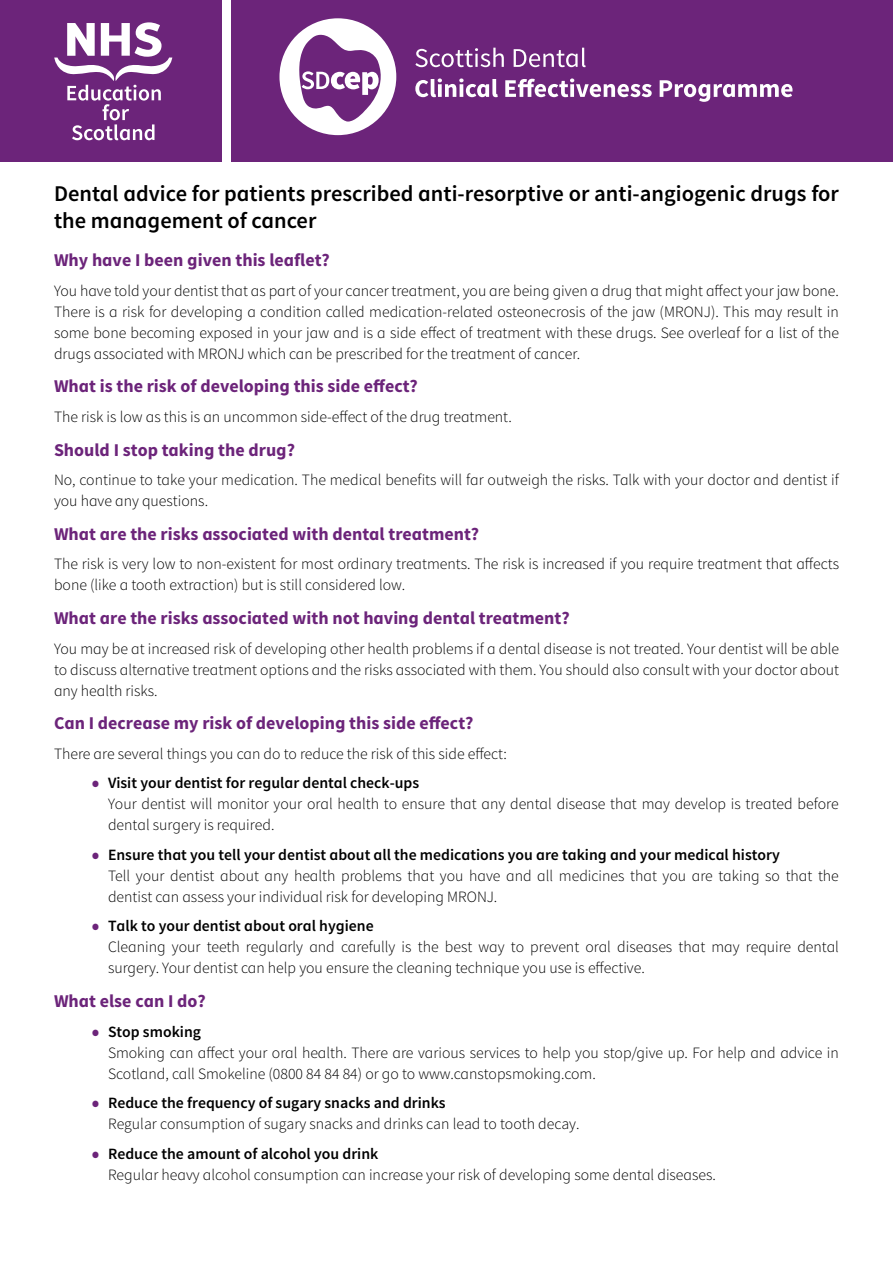
<style>
.page{position:relative;width:893px;height:1263px;background:#fff}
.page>*{position:absolute;margin:0;border:0;box-sizing:border-box;transform-origin:0 0}
.t1{font:600 22.5px/27px "Source Sans Pro";color:#000}
.t2{font:700 18px "Source Sans Pro";color:#6c247a}
.t3{font:300 15.75px/21px "Source Sans Pro";color:#000}
.s1{font-weight:400;font-size:27px;color:#6c247a}
.s2{font-weight:600}
</style>
<div class="page">
<div style="left:0;top:0;width:221px;height:162px;background:#6c247a"></div>
<div style="left:232px;top:0;width:661px;height:162px;background:#6c247a"></div>
<svg style="left:54px;top:22px;width:118px;height:118px"></svg>
<svg style="left:279px;top:18px;width:117px;height:117px"></svg>
<svg style="left:415px;top:78px;width:377px;height:24px"></svg>
<svg style="left:415px;top:48px;width:171px;height:19px"></svg>
<h1 class="t1" style="left:54px;top:181px;width:786px">Dental advice for patients prescribed anti-resorptive or anti-angiogenic drugs for the management of cancer</h1>
<p class="t2" style="left:54px;top:248px;width:277px">Why have I been given this leaflet?</p>
<p class="t3" style="left:54px;top:280px;width:787px;text-align:justify">You have told your dentist that as part of your cancer treatment, you are being given a drug that might affect your jaw bone.<br>There is a risk for developing a condition called medication-related osteonecrosis of the jaw (MRONJ). This may result in some bone becoming exposed in your jaw and is a side effect of treatment with these drugs. See overleaf for a list of the drugs associated with MRONJ which can be prescribed for the treatment of cancer.</p>
<p class="t2" style="left:54px;top:375px;width:365px">What is the risk of developing this side effect?</p>
<p class="t3" style="left:54px;top:406px;width:459px">The risk is low as this is an uncommon side-effect of the drug treatment.</p>
<p class="t2" style="left:54px;top:438px;width:243px">Should I stop taking the drug?</p>
<p class="t3" style="left:54px;top:469px;width:786px">No, continue to take your medication. The medical benefits will far outweigh the risks. Talk with your doctor and dentist if you have any questions.</p>
<p class="t2" style="left:54px;top:522px;width:427px">What are the risks associated with dental treatment?</p>
<p class="t3" style="left:54px;top:554px;width:787px">The risk is very low to non-existent for most ordinary treatments. The risk is increased if you require treatment that affects bone (like a tooth extraction) but is still considered low.</p>
<p class="t2" style="left:54px;top:607px;width:517px">What are the risks associated with not having dental treatment?</p>
<p class="t3" style="left:54px;top:638px;width:786px;text-align:justify">You may be at increased risk of developing other health problems if a dental disease is not treated. Your dentist will be able to discuss alternative treatment options and the risks associated with them. You should also consult with your doctor about any health risks.</p>
<p class="t2" style="left:54px;top:712px;width:421px">Can I decrease my risk of developing this side effect?</p>
<p class="t3" style="left:54px;top:743px;width:454px">There are several things you can do to reduce the risk of this side effect:</p>
<p class="t3" style="left:108px;top:773px;width:732px;text-indent:-17px"><span class="s1">•</span> <span class="s2">Visit your dentist for regular dental check-ups<br></span>Your dentist will monitor your oral health to ensure that any dental disease that may develop is treated before dental surgery is required.</p>
<p class="t3" style="left:108px;top:844px;width:732px;text-indent:-17px"><span class="s1">•</span> <span class="s2">Ensure that you tell your dentist about all the medications you are taking and your medical history<br></span>Tell your dentist about any health problems that you have and all medicines that you are taking so that the dentist can assess your individual risk for developing MRONJ.</p>
<p class="t3" style="left:108px;top:916px;width:732px;text-indent:-17px"><span class="s1">•</span> <span class="s2">Talk to your dentist about oral hygiene<br></span>Cleaning your teeth regularly and carefully is the best way to prevent oral diseases that may require dental surgery. Your dentist can help you ensure the cleaning technique you use is effective.</p>
<p class="t2" style="left:54px;top:990px;width:153px">What else can I do?</p>
<p class="t3" style="left:108px;top:1021px;width:732px;text-indent:-17px"><span class="s1">•</span> <span class="s2">Stop smoking<br></span>Smoking can affect your oral health. There are various services to help you stop/give up. For help and advice in<br>Scotland, call Smokeline (0800 84 84 84) or go to www.canstopsmoking.com.</p>
<p class="t3" style="left:108px;top:1092px;width:473px;text-indent:-17px"><span class="s1">•</span> <span class="s2">Reduce the frequency of sugary snacks and drinks<br></span>Regular consumption of sugary snacks and drinks can lead to tooth decay.</p>
<p class="t3" style="left:108px;top:1143px;width:609px;text-indent:-17px"><span class="s1">•</span> <span class="s2">Reduce the amount of alcohol you drink<br></span>Regular heavy alcohol consumption can increase your risk of developing some dental diseases.</p>
</div>
